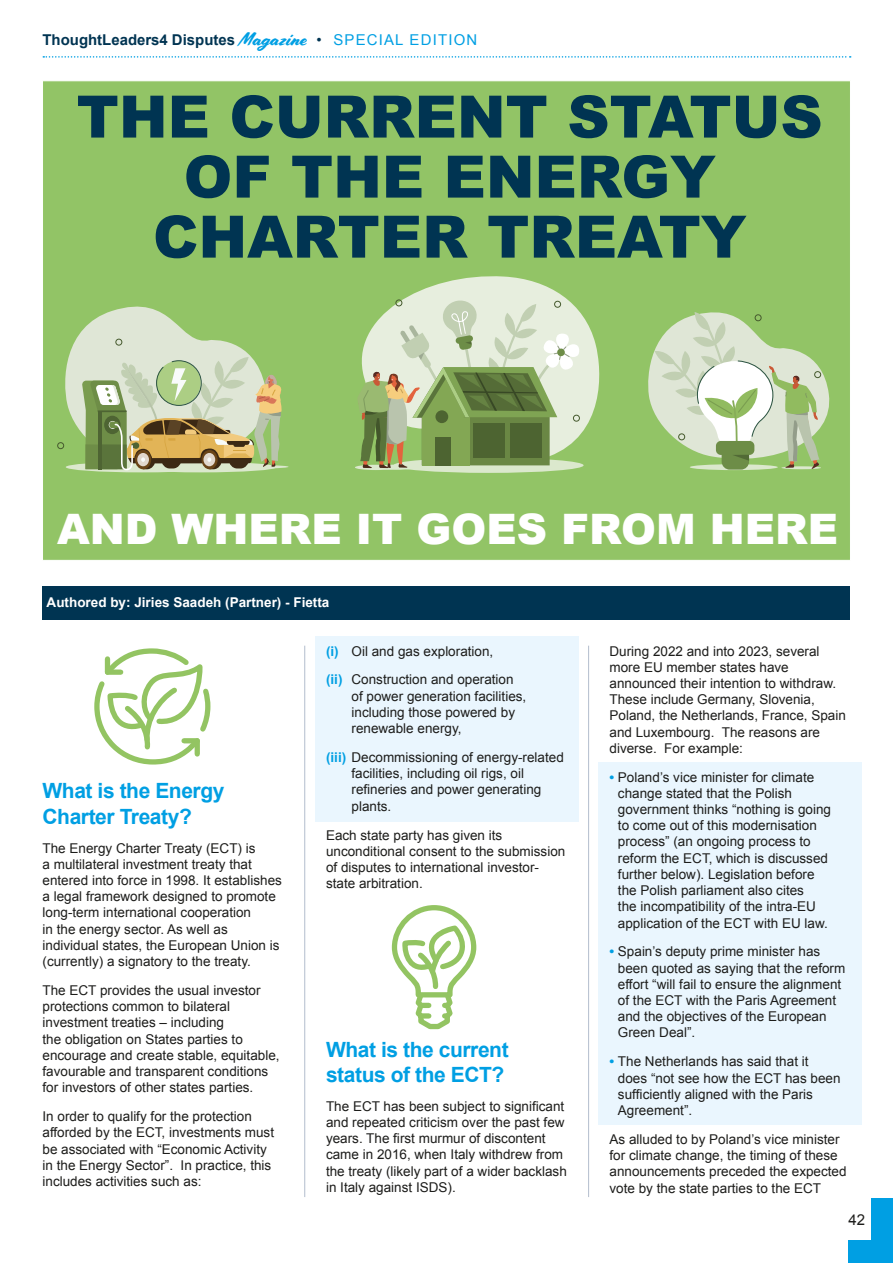
<style>
.page{position:relative;width:893px;height:1263px;background:#fff}
.page>*{position:absolute;margin:0;border:0;box-sizing:border-box;transform-origin:0 0}
.t1{font:900 58.5px/60px "Arial";color:#003452;text-align:center}
.t2{font:900 42px "Arial";color:#fff}
.t3{font:700 21px/25.2px "Arial";letter-spacing:-.02em;color:#009fe3}
.t4{font:700 15px "Arial";color:#003452}
.t5{font:15px "Arial";color:#1d1d1b}
.t6{font:13.5px/16.2px "Arial";color:#1d1d1b}
.t7{font:700 13.5px "Arial";color:#fff}
.s1{font-family:"Cortado";font-weight:400;font-size:18.6px;color:#009fe3}
.s2{font-weight:400}
.s3{font-weight:400;color:#009fe3}
.s4{font-weight:700;color:#009fe3}
</style>
<div class="page">
<svg style="left:43px;top:56px;width:808px;height:2px"></svg>
<div style="left:872px;top:1198px;width:21px;height:65px;background:#009fe3"></div>
<div style="left:848px;top:1241px;width:45px;height:22px;background:#009fe3"></div>
<div style="left:598px;top:762px;width:264px;height:363px;background:#eaf6fe"></div>
<div style="left:315px;top:636px;width:263px;height:185px;background:#eaf6fe"></div>
<div style="left:42px;top:81px;width:809px;height:479px;background:#92c466;border:1px solid #fff"></div>
<div style="left:42px;top:586px;width:808px;height:33px;background:#003452"></div>
<svg style="left:94px;top:648px;width:117px;height:117px"></svg>
<svg style="left:391px;top:905px;width:86px;height:125px"></svg>
<hr style="left:304px;top:646px;width:1px;height:551px;background:#b3bdcd">
<hr style="left:588px;top:646px;width:1px;height:551px;background:#b3bdcd">
<div style="left:66px;top:462px;width:152px;height:10px;background:#dbe8cd;border-radius:50%"></div>
<div style="left:124px;top:462px;width:153px;height:10px;background:#dbe8cd;border-radius:50%"></div>
<svg style="left:355px;top:276px;width:245px;height:197px"></svg>
<div style="left:562px;top:344px;width:17px;height:13px;background:#fff;border-radius:6px"></div>
<div style="left:393px;top:458px;width:191px;height:15px;background:#dbe8cd;border-radius:50%"></div>
<div style="left:573px;top:415px;width:7px;height:7px;border:1px solid #465a2e;border-radius:50%"></div>
<div style="left:57px;top:442px;width:7px;height:7px;border:1px solid #465a2e;border-radius:50%"></div>
<div style="left:355px;top:465px;width:42px;height:5px;background:#dbe8cd;border-radius:50%"></div>
<div style="left:375px;top:465px;width:41px;height:5px;background:#dbe8cd;border-radius:50%"></div>
<svg style="left:357px;top:299px;width:217px;height:169px;background:#abbd92"></svg>
<svg style="left:648px;top:312px;width:182px;height:158px"></svg>
<hr style="left:249px;top:465px;width:39px;height:3px;background:#dbe8cd;border-radius:50%">
<svg style="left:62px;top:306px;width:220px;height:165px"></svg>
<p class="t4" style="left:43px;top:29px;width:436px">ThoughtLeaders4 Disputes <span class="s1">Magazine</span> <span class="s2">•</span> <span class="s3">SPECIAL EDITION</span></p>
<h1 class="t1" style="left:77px;top:85px;width:747px">THE CURRENT STATUS<br>OF THE ENERGY<br>CHARTER TREATY</h1>
<h2 class="t2" style="left:57px;top:499px;width:782px">AND WHERE IT GOES FROM HERE</h2>
<p class="t7" style="left:47px;top:594px;width:284px">Authored by: Jiries Saadeh (Partner) - Fietta</p>
<h3 class="t3" style="left:43px;top:779px;width:183px">What is the Energy<br>Charter Treaty?</h3>
<p class="t6" style="left:43px;top:840px;width:241px">The Energy Charter Treaty (ECT) is<br>a multilateral investment treaty that entered into force in 1998. It establishes a legal framework designed to promote long-term international cooperation<br>in the energy sector. As well as individual states, the European Union is (currently) a signatory to the treaty.</p>
<p class="t6" style="left:43px;top:982px;width:239px">The ECT provides the usual investor protections common to bilateral investment treaties – including<br>the obligation on States parties to encourage and create stable, equitable, favourable and transparent conditions for investors of other states parties.</p>
<p class="t6" style="left:43px;top:1108px;width:233px">In order to qualify for the protection afforded by the ECT, investments must be associated with “Economic Activity in the Energy Sector”. In practice, this includes activities such as:</p>
<p class="t6" style="left:326px;top:636px;width:189px;line-height:29px"><span class="s4">(i)</span> Oil and gas exploration,<br><span class="s4">(ii)</span> Construction and operation</p>
<p class="t6" style="left:351px;top:688px;width:176px">of power generation facilities, including those powered by renewable energy,</p>
<p class="t6" style="left:351px;top:749px;width:214px;text-indent:-26px"><span class="s4">(iii)</span> Decommissioning of energy-related facilities, including oil rigs, oil refineries and power generating plants.</p>
<p class="t6" style="left:326px;top:827px;width:241px">Each state party has given its unconditional consent to the submission of disputes to international investor&shy;state arbitration.</p>
<h3 class="t3" style="left:326px;top:1037px;width:184px">What is the current status of the ECT?</h3>
<p class="t6" style="left:326px;top:1098px;width:242px">The ECT has been subject to significant and repeated criticism over the past few years. The first murmur of discontent came in 2016, when Italy withdrew from the treaty (likely part of a wider backlash in Italy against ISDS).</p>
<p class="t6" style="left:609px;top:643px;width:238px">During 2022 and into 2023, several more EU member states have announced their intention to withdraw.<br>These include Germany, Slovenia,<br>Poland, the Netherlands, France, Spain and Luxembourg. The reasons are diverse. For example:</p>
<p class="t6" style="left:618px;top:769px;width:215px;text-indent:-8px"><span class="s4">•</span> Poland’s vice minister for climate change stated that the Polish government thinks “nothing is going to come out of this modernisation process” (an ongoing process to reform the ECT, which is discussed further below). Legislation before the Polish parliament also cites<br>the incompatibility of the intra-EU application of the ECT with EU law.</p>
<p class="t6" style="left:618px;top:944px;width:229px;text-indent:-8px"><span class="s4">•</span> Spain’s deputy prime minister has been quoted as saying that the reform effort “will fail to ensure the alignment of the ECT with the Paris Agreement and the objectives of the European<br>Green Deal”.</p>
<p class="t6" style="left:618px;top:1054px;width:224px;text-indent:-8px"><span class="s4">•</span> The Netherlands has said that it does “not see how the ECT has been sufficiently aligned with the Paris<br>Agreement”.</p>
<p class="t6" style="left:609px;top:1131px;width:239px">As alluded to by Poland’s vice minister for climate change, the timing of these announcements preceded the expected vote by the state parties to the ECT</p>
<p class="t5" style="left:848px;top:1210px;width:18px">42</p>
</div>
